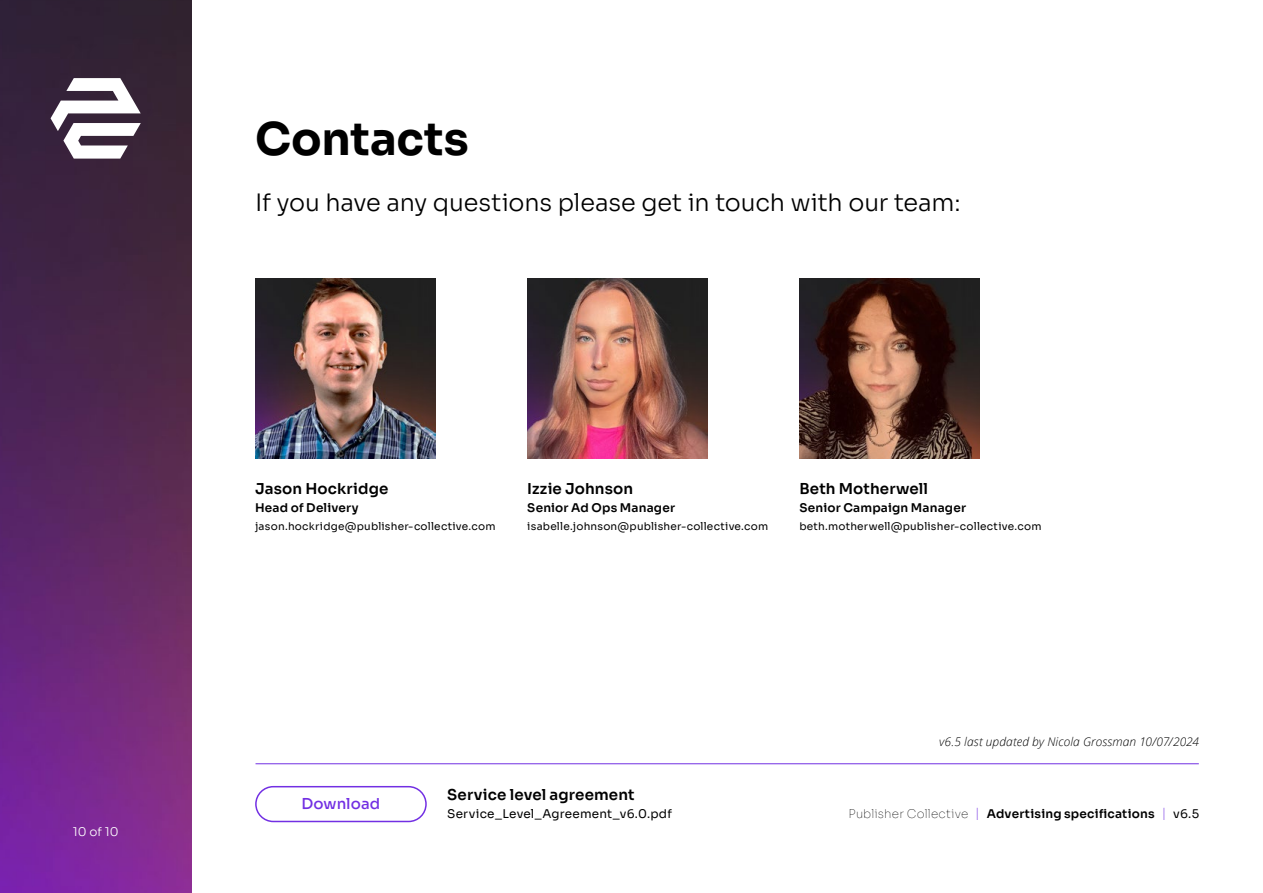
<style>
.page{position:relative;width:1263px;height:893px;background:#fff}
.page>*{position:absolute;margin:0;border:0;box-sizing:border-box;transform-origin:0 0}
.t1{font:700 45px "Sora";color:#000}
.t2{font:300 24px "Sora";letter-spacing:-.01em;color:#000}
.t3{font:600 15px "Sora";letter-spacing:.01em;color:#000}
.t4{font:500 15px "Sora";letter-spacing:.005em;color:#722fe3}
.t5{font:600 12px "Sora";letter-spacing:.02em;color:#000}
.t6{font:italic 300 12px "Open Sans";letter-spacing:.01em;color:#000}
.t7{font:12px "Sora";letter-spacing:.015em;color:#000}
.t8{font:300 12px "Sora";color:#fff}
.t9{font:10.5px "Sora";letter-spacing:.02em;color:#000}
.s1{font-weight:100}
.s2{font-family:"Open Sans";font-weight:300;color:#722fe3}
.s3{font-weight:400}
</style>
<div class="page">
<img style="left:0;top:0;width:191px;height:893px">
<svg style="left:51px;top:78px;width:90px;height:81px"></svg>
<hr style="left:255px;top:763px;width:944px;height:1px;background:#722fe3">
<img style="left:527px;top:278px;width:181px;height:181px">
<img style="left:255px;top:278px;width:181px;height:181px">
<img style="left:800px;top:278px;width:180px;height:180px">
<div style="left:255px;top:786px;width:172px;height:36px;border:2px solid #722fe3;border-radius:17px"></div>
<p class="t8" style="left:73px;top:822px;width:47px">10 of 10</p>
<h1 class="t1" style="left:255px;top:102px;width:215px">Contacts</h1>
<h2 class="t2" style="left:255px;top:183px;width:707px">If you have any questions please get in touch with our team:</h2>
<h3 class="t3" style="left:255px;top:476px;width:135px">Jason Hockridge</h3>
<p class="t5" style="left:255px;top:498px;width:105px">Head of Delivery</p>
<p class="t9" style="left:255px;top:518px;width:242px">jason.hockridge@publisher-collective.com</p>
<h3 class="t3" style="left:527px;top:476px;width:107px">Izzie Johnson</h3>
<p class="t5" style="left:527px;top:498px;width:149px">Senior Ad Ops Manager</p>
<p class="t9" style="left:527px;top:518px;width:242px">isabelle.johnson@publisher-collective.com</p>
<h3 class="t3" style="left:799px;top:476px;width:130px">Beth Motherwell</h3>
<p class="t5" style="left:799px;top:498px;width:168px">Senior Campaign Manager</p>
<p class="t9" style="left:799px;top:518px;width:244px">beth.motherwell@publisher-collective.com</p>
<h3 class="t4" style="left:301px;top:791px;width:80px">Download</h3>
<h3 class="t3" style="left:447px;top:782px;width:189px">Service level agreement</h3>
<p class="t7" style="left:447px;top:804px;width:226px">Service_Level_Agreement_v6.0.pdf</p>
<p class="t6" style="left:939px;top:733px;width:262px">v6.5 last updated by Nicola Grossman 10/07/2024</p>
<p class="t5" style="left:848px;top:804px;width:352px"><span class="s1">Publisher Collective</span> <span class="s2">|</span> Advertising specifications <span class="s2">|</span> <span class="s3">v6.5</span></p>
</div>
